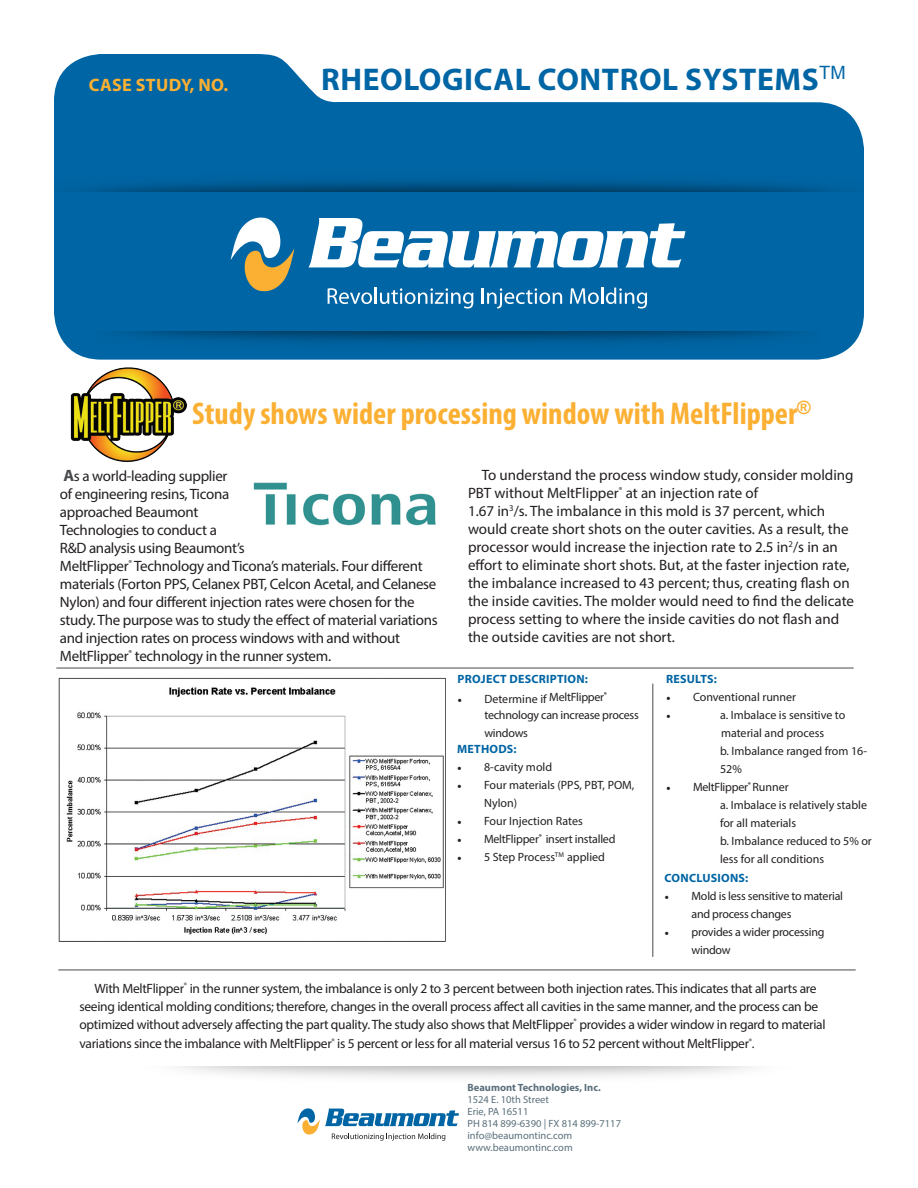
<style>
.page{position:relative;width:918px;height:1188px;background:#fff}
.page>*{position:absolute;margin:0;border:0;box-sizing:border-box;transform-origin:0 0}
.t1{font:700 condensed 31.5px "Myriad Pro";color:#fbb033}
.t2{font:700 31.5px "Myriad Pro";letter-spacing:.02em;color:#0065a4}
.t3{font:700 18px "Myriad Pro";letter-spacing:.02em;color:#fbb033}
.t4{font:15px/18px "Myriad Pro";letter-spacing:-.01em;color:#231f20}
.t5{font:13.5px/18px "Myriad Pro";letter-spacing:-.02em;color:#231f20;text-align:center}
.t6{font:12px/18px "Myriad Pro";letter-spacing:-.005em;color:#231f20}
.t7{font:700 12px "Myriad Pro";letter-spacing:.02em;color:#0065a4}
.t8{font:12px "Minion Pro";color:#231f20}
.t9{font:10.5px "Myriad Pro";color:#5b6f7b}
.t10{font:700 10.5px "Myriad Pro";color:#5b6f7b}
.s1{font-weight:700;font-size:16.5px;color:#494a4b}
.s2{font-family:"Minion Pro"}
</style>
<div class="page">
<svg style="left:297px;top:1108px;width:162px;height:33px"></svg>
<svg style="left:54px;top:54px;width:810px;height:306px;fill:#0065a4"></svg>
<img style="left:54px;top:171px;width:810px;height:21px">
<img style="left:97px;top:332px;width:723px;height:21px">
<svg style="left:308px;top:218px;width:377px;height:49px"></svg>
<svg style="left:231px;top:218px;width:63px;height:74px"></svg>
<svg style="left:328px;top:288px;width:145px;height:21px;background:#3b88b9"></svg>
<svg style="left:481px;top:288px;width:81px;height:21px;background:#3b88b9"></svg>
<svg style="left:570px;top:288px;width:77px;height:21px"></svg>
<img style="left:70px;top:367px;width:117px;height:95px">
<img style="left:253px;top:482px;width:183px;height:44px">
<img style="left:58px;top:677px;width:388px;height:265px">
<hr style="left:56px;top:668px;width:798px;height:1px;background:#494a4b">
<hr style="left:652px;top:684px;width:1px;height:273px;background:#494a4b">
<hr style="left:58px;top:970px;width:798px;height:1px;background:#494a4b">
<p class="t3" style="left:89px;top:73px;width:141px">CASE STUDY, NO.</p>
<p class="t2" style="left:321px;top:58px;width:526px">RHEOLOGICAL CONTROL SYSTEMS<sup>TM</sup></p>
<p class="t1" style="left:192px;top:394px;width:620px">Study shows wider processing window with MeltFlipper<sup>®</sup></p>
<p class="t4" style="left:60px;top:467px;width:379px"><span class="s1">A</span>s a world-leading supplier<br>of engineering resins, Ticona<br>approached Beaumont<br>Technologies to conduct a<br>R&amp;D analysis using Beaumont’s<br>MeltFlipper<sup>®</sup> Technology and Ticona’s materials. Four different materials (Forton PPS, Celanex PBT, Celcon Acetal, and Celanese Nylon) and four different injection rates were chosen for the study. The purpose was to study the effect of material variations and injection rates on process windows with and without MeltFlipper<sup>®</sup> technology in the runner system.</p>
<p class="t4" style="left:468px;top:466px;width:387px;text-indent:14px">To understand the process window study, consider molding<br>PBT without MeltFlipper<sup>®</sup> at an injection rate of</p>
<p class="t4" style="left:468px;top:502px;width:388px">1.67 in<sup>3</sup>/s. The imbalance in this mold is 37 percent, which would create short shots on the outer cavities. As a result, the processor would increase the injection rate to 2.5 in<sup>2</sup>/s in an effort to eliminate short shots. But, at the faster injection rate, the imbalance increased to 43 percent; thus, creating flash on the inside cavities. The molder would need to find the delicate process setting to where the inside cavities do not flash and the outside cavities are not short.</p>
<p class="t7" style="left:458px;top:671px;width:132px">PROJECT DESCRIPTION:</p>
<p class="t6" style="left:484px;top:689px;width:156px;text-indent:-27px"><span class="s2">•</span> Determine if MeltFlipper<sup>® </sup>technology can increase process windows</p>
<p class="t7" style="left:457px;top:741px;width:61px">METHODS:</p>
<p class="t6" style="left:457px;top:758px;width:97px"><span class="s2">•</span> 8-cavity mold</p>
<p class="t6" style="left:484px;top:776px;width:152px;text-indent:-27px"><span class="s2">•</span> Four materials (PPS, PBT, POM,<br>Nylon)</p>
<p class="t6" style="left:457px;top:812px;width:127px"><span class="s2">•</span> Four Injection Rates</p>
<p class="t6" style="left:457px;top:830px;width:160px"><span class="s2">•</span> MeltFlipper<sup>®</sup> insert installed</p>
<p class="t6" style="left:457px;top:848px;width:149px"><span class="s2">•</span> 5 Step Process<sup>TM</sup> applied</p>
<p class="t7" style="left:666px;top:671px;width:52px">RESULTS:</p>
<p class="t6" style="left:666px;top:688px;width:132px"><span class="s2">•</span> Conventional runner</p>
<p class="t8" style="left:666px;top:707px;width:6px">•</p>
<p class="t6" style="left:720px;top:706px;width:127px">a. Imbalace is sensitive to material and process</p>
<p class="t6" style="left:720px;top:742px;width:149px">b. Imbalance ranged from 16-<br>52%</p>
<p class="t6" style="left:666px;top:778px;width:124px"><span class="s2">•</span> MeltFlipper<sup>®</sup> Runner</p>
<p class="t6" style="left:720px;top:796px;width:149px">a. Imbalace is relatively stable for all materials</p>
<p class="t6" style="left:720px;top:832px;width:153px">b. Imbalance reduced to 5% or less for all conditions</p>
<p class="t7" style="left:665px;top:870px;width:85px">CONCLUSIONS:</p>
<p class="t6" style="left:692px;top:887px;width:153px;text-indent:-27px"><span class="s2">•</span> Mold is less sensitive to material and process changes</p>
<p class="t6" style="left:692px;top:923px;width:134px;text-indent:-27px"><span class="s2">•</span> provides a wider processing window</p>
<p class="t5" style="left:79px;top:979px;width:748px">With MeltFlipper<sup>®</sup> in the runner system, the imbalance is only 2 to 3 percent between both injection rates. This indicates that all parts are seeing identical molding conditions; therefore, changes in the overall process affect all cavities in the same manner, and the process can be optimized without adversely affecting the part quality. The study also shows that MeltFlipper<sup>®</sup> provides a wider window in regard to material</p>
<p class="t5" style="left:79px;top:1034px;width:677px">variations since the imbalance with MeltFlipper<sup>®</sup> is 5 percent or less for all material versus 16 to 52 percent without MeltFlipper<sup>®</sup>.</p>
<p class="t10" style="left:468px;top:1081px;width:135px">Beaumont Technologies, Inc.</p>
<p class="t9" style="left:468px;top:1093px;width:83px">1524 E. 10th Street</p>
<p class="t9" style="left:468px;top:1105px;width:62px">Erie, PA 16511</p>
<p class="t9" style="left:468px;top:1117px;width:155px">PH 814 899-6390 | FX 814 899-7117</p>
<p class="t9" style="left:468px;top:1129px;width:106px">info@beaumontinc.com</p>
<p class="t9" style="left:468px;top:1141px;width:107px">www.beaumontinc.com</p>
</div>
